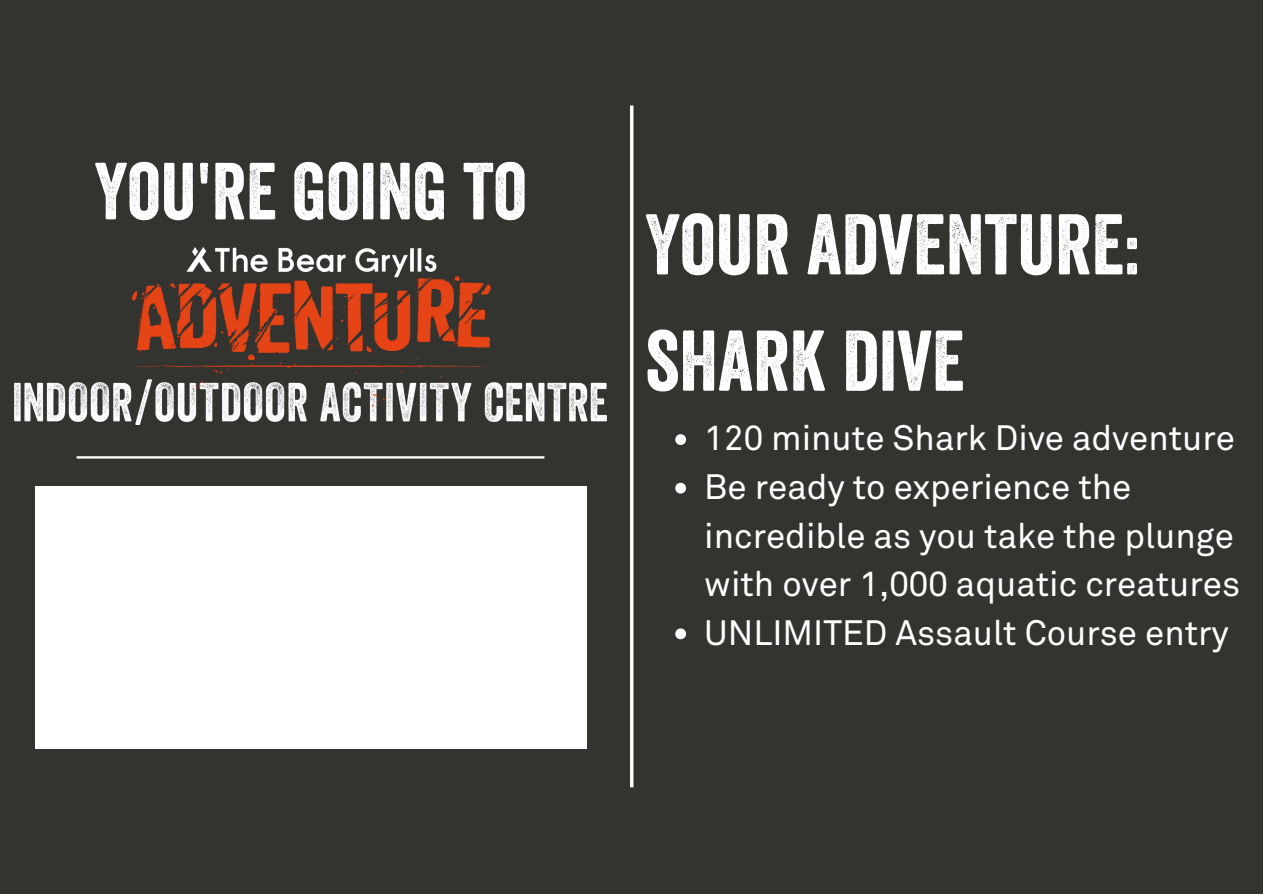
<style>
.page{position:relative;width:1263px;height:894px;background:#fff}
.page>*{position:absolute;margin:0;border:0;box-sizing:border-box;transform-origin:0 0}
.t1{font:83.1px "Veneer";color:#fff}
.t2{font:78px "Veneer";color:#fff}
.t3{font:34.8px/48.4px "Akkurat";color:#fff}
</style>
<div class="page">
<div style="left:0;top:0;width:1263px;height:893px;background:#333330"></div>
<img style="left:14px;top:247px;width:593px;height:177px">
<svg style="left:630px;top:105px;width:3px;height:682px;background:#fcfcfb"></svg>
<svg style="left:77px;top:456px;width:467px;height:2px"></svg>
<div style="left:35px;top:486px;width:551px;height:262px;background:#fff"></div>
<svg style="left:675px;top:434px;width:11px;height:11px"></svg>
<svg style="left:675px;top:482px;width:11px;height:11px"></svg>
<svg style="left:675px;top:628px;width:11px;height:11px"></svg>
<p class="t2" style="left:95px;top:144px;width:433px">YOU'RE GOING TO</p>
<p class="t1" style="left:645px;top:194px;width:496px">YOUR ADVENTURE:</p>
<p class="t1" style="left:645px;top:310px;width:321px">SHARK DIVE</p>
<p class="t3" style="left:704px;top:415px;width:532px">120 minute Shark Dive adventure</p>
<p class="t3" style="left:704px;top:463px;width:537px">Be ready to experience the incredible as you take the plunge with over 1,000 aquatic creatures</p>
<p class="t3" style="left:704px;top:609px;width:526px">UNLIMITED Assault Course entry</p>
</div>
